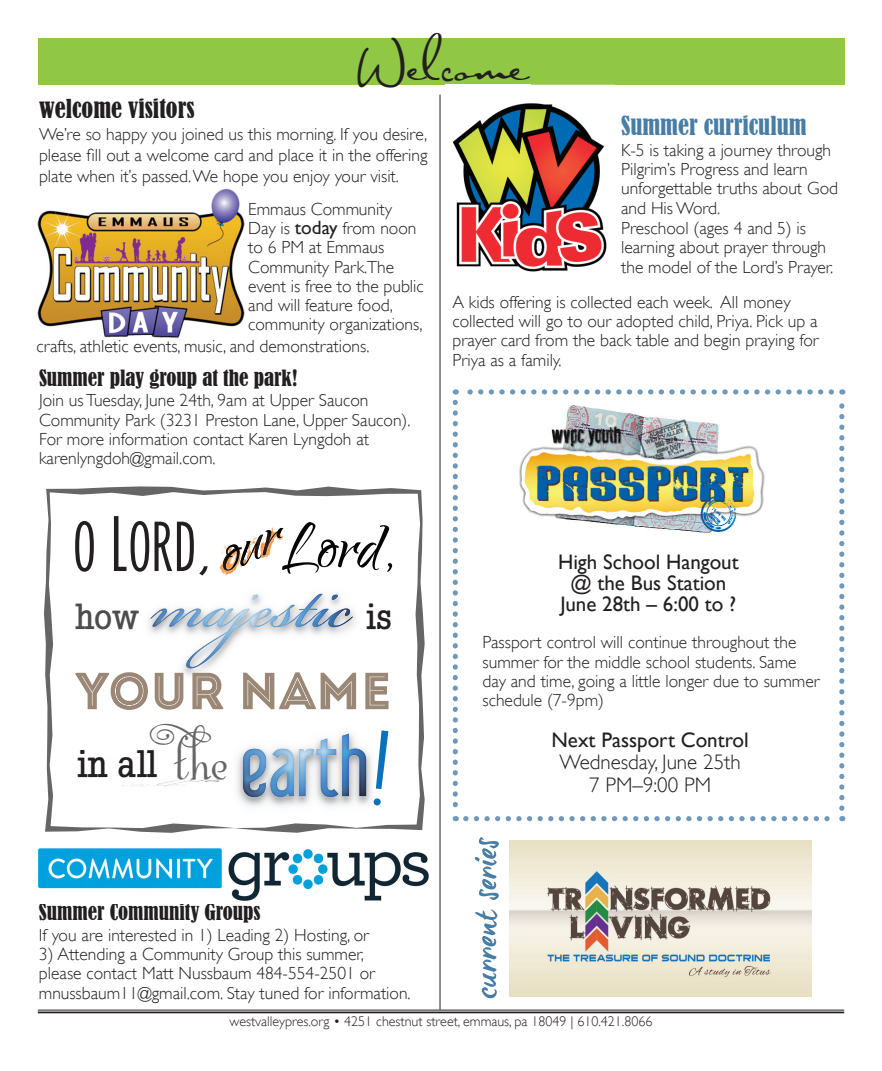
<style>
.page{position:relative;width:882px;height:1071px;background:#fff}
.page>*{position:absolute;margin:0;border:0;box-sizing:border-box;transform-origin:0 0}
.t1{font:68.6px "Ever After";color:#231f20}
.t2{font:51.98px "Intro Inline";color:#9a8776}
.t3{font:43.75px "AL Sandra";color:#231f20}
.t4{font:500 38.32px "Slab Tall X";color:#231f20}
.t5{font:500 36.4px "Slab Tall X";color:#4c4c4c}
.t6{font:500 36.4px "Slab Tall X";color:#231f20}
.t7{font:condensed 24.5px "Bernard";color:#487ea6}
.t8{font:condensed 24.5px "Bernard";color:#231f20}
.t9{font:21px/21px "Gill Sans";color:#231f20;text-align:center}
.t10{font:condensed 21px "Bernard";color:#231f20}
.t11{font:300 21px/22.8px "Gill Sans";color:#231f20;text-align:center}
.t12{font:300 17.5px/19.2px "Gill Sans";color:#231f20}
.t13{font:300 14px "Gill Sans";color:#231f20}
.s1{font-weight:400;font-size:19.25px}
.s2{font-family:"Qwigley";font-size:80.67px;color:#040503}
.s3{font-family:"Albemarle Swash";font-weight:400;color:#666}
.s4{font-family:"Libel Suit";font-weight:400;font-size:76.83px;color:#fff}
</style>
<div class="page">
<div style="left:38px;top:38px;width:806px;height:47px;background:#90c846"></div>
<hr style="left:440px;top:95px;width:1px;height:915px;background:#231f20">
<hr style="left:38px;top:1010px;width:806px;height:1px;background:#231f20">
<hr style="left:38px;top:1012px;width:806px;height:1px;background:#231f20">
<svg style="left:453px;top:402px;width:5px;height:419px"></svg>
<svg style="left:466px;top:816px;width:377px;height:5px"></svg>
<svg style="left:839px;top:389px;width:5px;height:419px"></svg>
<svg style="left:455px;top:389px;width:376px;height:6px"></svg>
<img style="left:519px;top:405px;width:246px;height:128px">
<img style="left:38px;top:848px;width:391px;height:53px">
<img style="left:453px;top:103px;width:154px;height:169px">
<img style="left:509px;top:840px;width:302px;height:157px">
<svg style="left:475px;top:837px;width:24px;height:161px"></svg>
<img style="left:37px;top:188px;width:208px;height:150px">
<svg style="left:44px;top:486px;width:381px;height:347px"></svg>
<svg style="left:373px;top:730px;width:15px;height:76px"></svg>
<h3 class="t3" style="left:358px;top:37px;width:168px">Welcome</h3>
<h3 class="t8" style="left:39px;top:94px;width:157px">welcome visitors</h3>
<p class="t12" style="left:39px;top:123px;width:390px;line-height:21px;text-align:justify">We’re so happy you joined us this morning. If you desire, please fill out a welcome card and place it in the offering plate when it’s passed. We hope you enjoy your visit.</p>
<p class="t12" style="left:248px;top:199px;width:177px">Emmaus Community<br>Day is <span class="s1">today</span> from noon to 6 PM at Emmaus<br>Community Park.The event is free to the public and will feature food, community organizations,</p>
<p class="t12" style="left:37px;top:336px;width:334px">crafts, athletic events, music, and demonstrations.</p>
<p class="t10" style="left:39px;top:366px;width:260px">Summer play group at the park!</p>
<p class="t12" style="left:39px;top:390px;width:373px">Join us Tuesday, June 24th, 9am at Upper Saucon Community Park (3231 Preston Lane, Upper Saucon).<br>For more information contact Karen Lyngdoh at karenlyngdoh@gmail.com.</p>
<h1 class="t1" style="left:75px;top:507px;width:320px">o Lord, <span class="s2">Lord,</span></h1>
<h3 class="t5" style="left:75px;top:596px;width:65px">how</h3>
<h3 class="t6" style="left:366px;top:595px;width:27px">is</h3>
<h2 class="t2" style="left:75px;top:660px;width:318px">YOUR NAME</h2>
<h3 class="t4" style="left:77px;top:741px;width:293px">in all <span class="s3">the</span> <span class="s4">earth</span></h3>
<h3 class="t7" style="left:621px;top:112px;width:187px">Summer curriculum</h3>
<p class="t12" style="left:621px;top:140px;width:218px">K-5 is taking a journey through<br>Pilgrim’s Progress and learn unforgettable truths about God and His Word.<br>Preschool (ages 4 and 5) is learning about prayer through the model of the Lord’s Prayer.</p>
<p class="t12" style="left:452px;top:292px;width:368px">A kids offering is collected each week. All money collected will go to our adopted child, Priya. Pick up a prayer card from the back table and begin praying for Priya as a family.</p>
<p class="t9" style="left:558px;top:551px;width:182px">High School Hangout @ the Bus Station<br>June 28th – 6:00 to ?</p>
<p class="t12" style="left:483px;top:632px;width:339px">Passport control will continue throughout the summer for the middle school students. Same day and time, going a little longer due to summer schedule (7-9pm)</p>
<p class="t9" style="left:552px;top:729px;width:199px">Next Passport Control</p>
<p class="t11" style="left:560px;top:750px;width:183px">Wednesday, June 25th<br>7 PM–9:00 PM</p>
<p class="t10" style="left:39px;top:900px;width:223px">Summer Community Groups</p>
<p class="t12" style="left:39px;top:925px;width:332px">If you are interested in 1) Leading 2) Hosting, or</p>
<p class="t12" style="left:39px;top:944px;width:373px">3) Attending a Community Group this summer, please contact Matt Nussbaum 484-554-2501 or mnussbaum11@gmail.com. Stay tuned for information.</p>
<p class="t13" style="left:230px;top:1010px;width:424px">westvalleypres.org • 4251 chestnut street, emmaus, pa 18049 | 610.421.8066</p>
</div>
